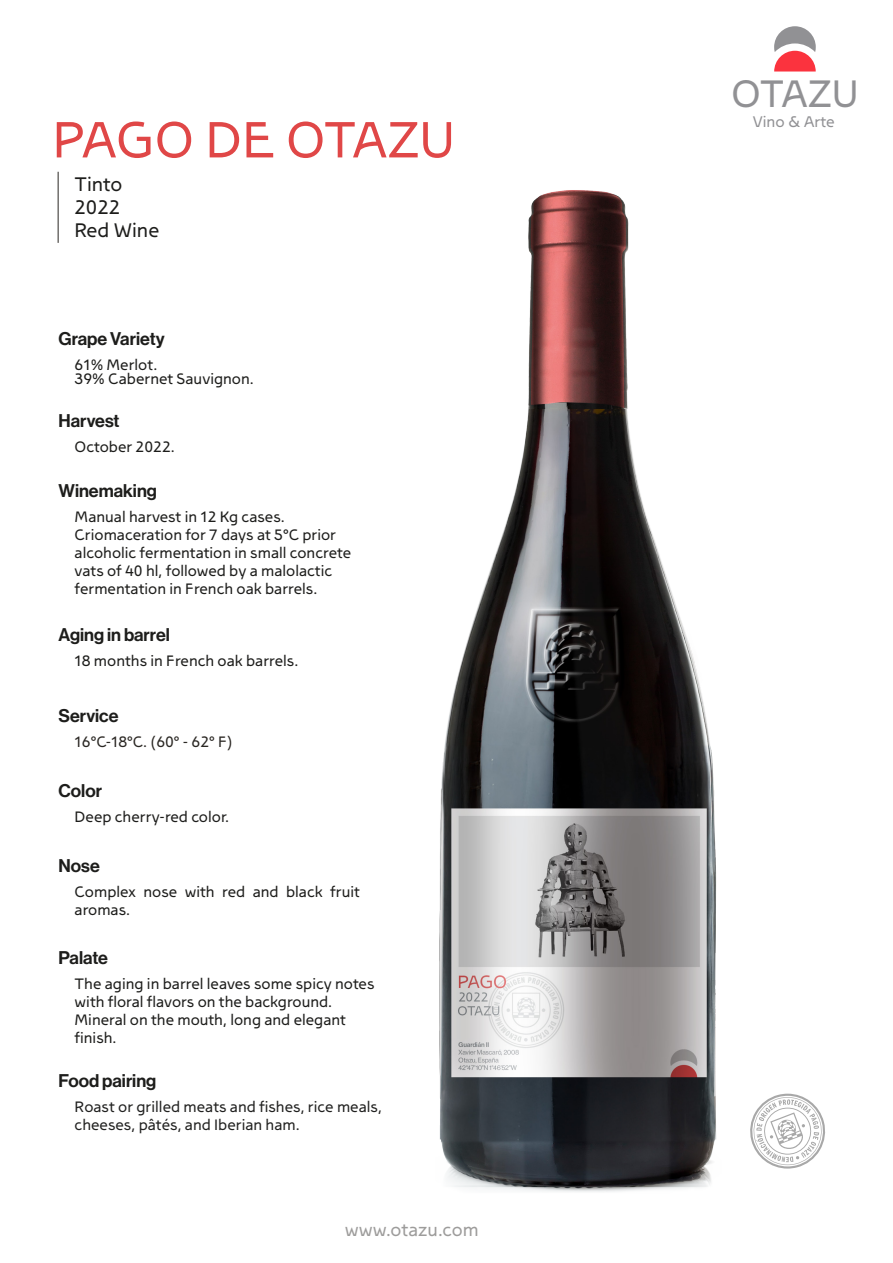
<style>
.page{position:relative;width:893px;height:1263px;background:#fff}
.page>*{position:absolute;margin:0;border:0;box-sizing:border-box;transform-origin:0 0}
.t1{font:50.4px "Otazu";letter-spacing:-.005em;color:#e04747}
.t2{font:37.95px "Otazu";letter-spacing:-.02em;color:#919194}
.t3{font:19.5px/23.4px "Otazu";color:#1d1d1b}
.t4{font:18px "N Haas Grotesk DS Pro 65 Md";color:#1d1d1b}
.t5{font:18px "Otazu";color:#9d9c9b}
.t6{font:15.3px "Otazu";color:#919194}
.t7{font:15px/18px "Otazu";color:#1d1d1b}
.t8{font:15px/18px "Otazu";color:#212120}
.t9{font:15px "Otazu";color:#2a2723}
</style>
<div class="page">
<img style="left:439px;top:190px;width:278px;height:1002px">
<svg style="left:750px;top:1094px;width:75px;height:74px"></svg>
<hr style="left:58px;top:172px;width:1px;height:71px;background:#2a2723">
<svg style="left:774px;top:26px;width:42px;height:46px"></svg>
<h1 class="t1" style="left:52px;top:109px;width:404px">PAGO DE OTAZU</h1>
<h3 class="t3" style="left:74px;top:172px;width:86px">Tinto<br>2022<br>Red Wine</h3>
<p class="t4" style="left:59px;top:328px;width:108px">Grape Variety</p>
<p class="t7" style="left:75px;top:358px;width:181px;line-height:13.5px">61% Merlot.<br>39% Cabernet Sauvignon.</p>
<p class="t4" style="left:59px;top:410px;width:63px">Harvest</p>
<p class="t7" style="left:75px;top:438px;width:102px">October 2022.</p>
<p class="t4" style="left:59px;top:480px;width:100px">Winemaking</p>
<p class="t7" style="left:75px;top:507px;width:278px">Manual harvest in 12 Kg cases.<br>Criomaceration for 7 days at 5ºC prior alcoholic fermentation in small concrete vats of 40 hl, followed by a malolactic fermentation in French oak barrels.</p>
<p class="t4" style="left:59px;top:624px;width:113px">Aging in barrel</p>
<p class="t7" style="left:75px;top:652px;width:225px">18 months in French oak barrels.</p>
<p class="t4" style="left:59px;top:705px;width:62px">Service</p>
<p class="t9" style="left:75px;top:733px;width:160px">16ºC-18ºC. (60º - 62º F)</p>
<p class="t4" style="left:59px;top:780px;width:45px">Color</p>
<p class="t7" style="left:75px;top:807px;width:156px">Deep cherry-red color.</p>
<p class="t4" style="left:59px;top:855px;width:43px">Nose</p>
<p class="t7" style="left:75px;top:882px;width:287px">Complex nose with red and black fruit aromas.</p>
<p class="t4" style="left:59px;top:947px;width:51px">Palate</p>
<p class="t7" style="left:75px;top:975px;width:301px">The aging in barrel leaves some spicy notes with floral flavors on the background.<br>Mineral on the mouth, long and elegant finish.</p>
<p class="t4" style="left:59px;top:1070px;width:99px">Food pairing</p>
<p class="t8" style="left:75px;top:1097px;width:309px">Roast or grilled meats and fishes, rice meals, cheeses, pâtés, and Iberian ham.</p>
<p class="t5" style="left:345px;top:1219px;width:135px">www.otazu.com</p>
<h2 class="t2" style="left:731px;top:71px;width:129px">OTAZU</h2>
<p class="t6" style="left:753px;top:112px;width:84px">Vino &amp; Arte</p>
</div>
